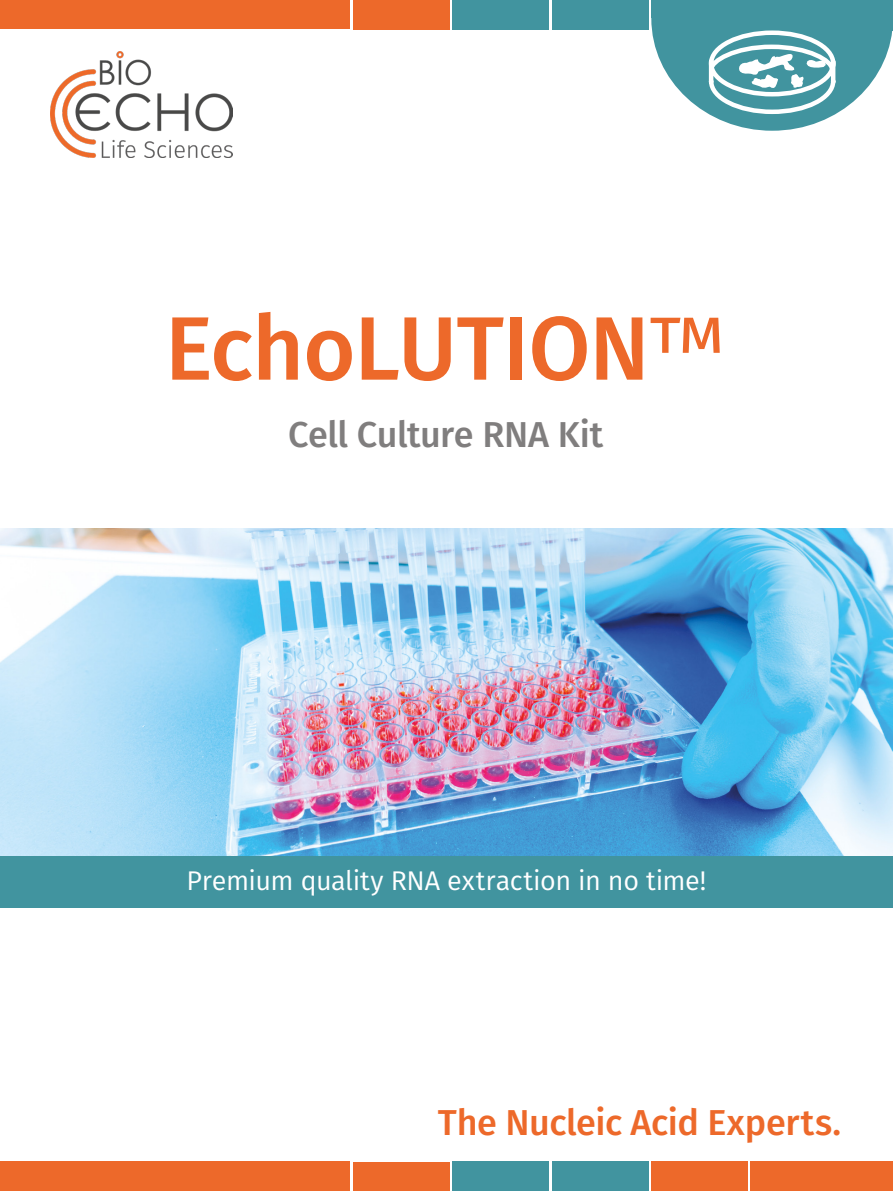
<style>
.page{position:relative;width:893px;height:1191px;background:#fff}
.page>*{position:absolute;margin:0;border:0;box-sizing:border-box;transform-origin:0 0}
.t1{font:500 90px "Fira Sans";letter-spacing:-.015em;color:#ed692a}
.t2{font:500 36px "Fira Sans";letter-spacing:-.01em;color:#ed692a}
.t3{font:500 36px "Fira Sans";letter-spacing:-.01em;color:#807e7e}
.t4{font:27px "Fira Sans";letter-spacing:-.015em;color:#fff}
.s1{font-weight:400}
</style>
<div class="page">
<img style="left:0;top:528px;width:893px;height:328px">
<div style="left:0;top:0;width:350px;height:29px;background:#ed692a"></div>
<div style="left:353px;top:0;width:96px;height:29px;background:#ed692a"></div>
<div style="left:452px;top:0;width:97px;height:29px;background:#41949f"></div>
<div style="left:552px;top:0;width:96px;height:29px;background:#41949f"></div>
<img style="left:50px;top:51px;width:183px;height:106px">
<div style="left:0;top:856px;width:893px;height:52px;background:#41949f"></div>
<div style="left:0;top:1161px;width:350px;height:30px;background:#ed692a"></div>
<div style="left:353px;top:1162px;width:96px;height:29px;background:#ed692a"></div>
<div style="left:452px;top:1162px;width:97px;height:29px;background:#41949f"></div>
<div style="left:552px;top:1162px;width:96px;height:29px;background:#41949f"></div>
<div style="left:651px;top:1162px;width:97px;height:29px;background:#ed692a"></div>
<div style="left:751px;top:1162px;width:142px;height:29px;background:#ed692a"></div>
<svg style="left:651px;top:0;width:242px;height:131px"></svg>
<h1 class="t1" style="left:165px;top:285px;width:563px">EchoLUTION<span class="s1">™</span></h1>
<h2 class="t3" style="left:288px;top:409px;width:316px">Cell Culture RNA Kit</h2>
<p class="t4" style="left:187px;top:861px;width:521px">Premium quality RNA extraction in no time!</p>
<h2 class="t2" style="left:438px;top:1097px;width:405px">The Nucleic Acid Experts.</h2>
</div>
